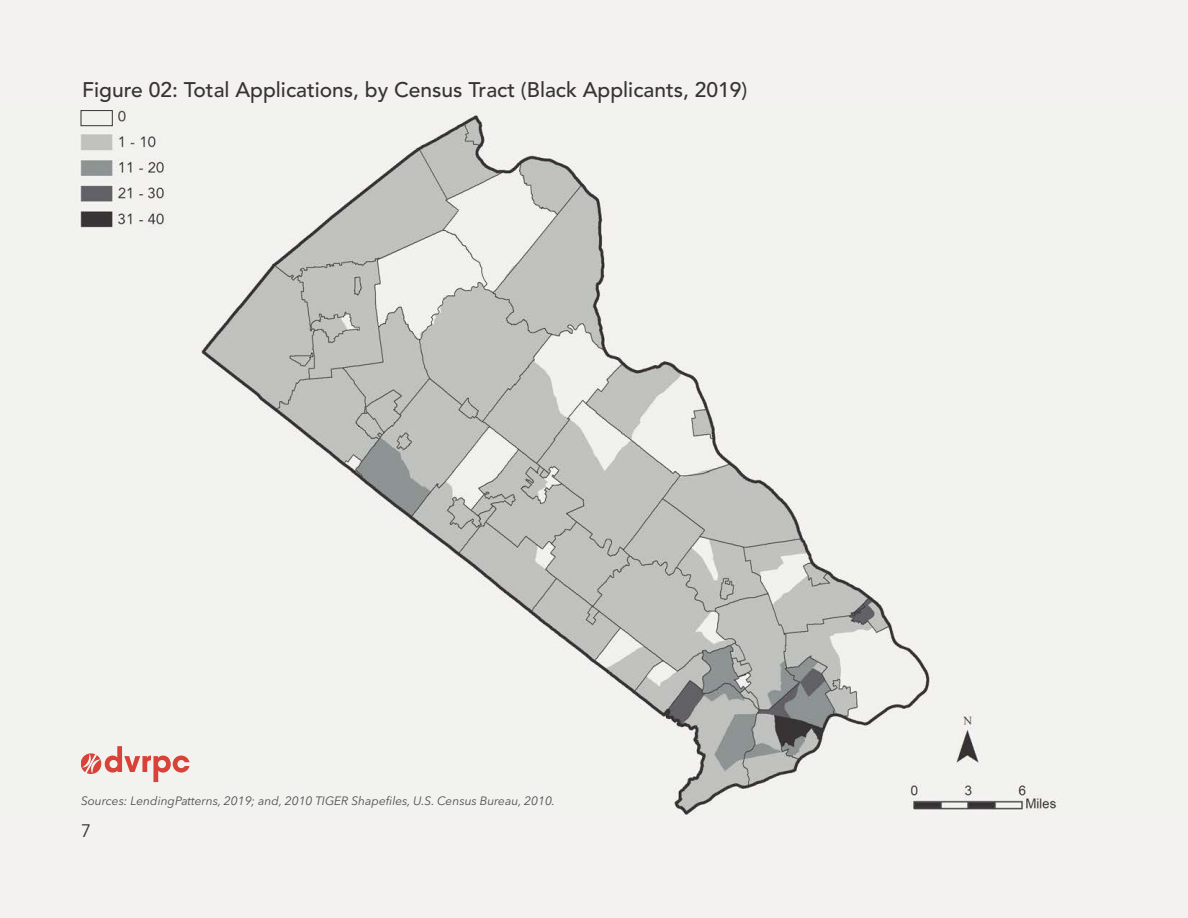
<style>
.page{position:relative;width:1188px;height:918px;background:#f3f2f0}
.page>*{position:absolute;margin:0;border:0;box-sizing:border-box;transform-origin:0 0}
.t1{font:500 21px "Avenir LT Std";color:#373334}
.t2{font:18px "Avenir LT Std";color:#373334}
.Sources{font:italic 12px "Avenir Next LT Pro";color:#4b4c4d}
</style>
<div class="page">
<img style="left:80px;top:107px;width:978px;height:708px">
<svg style="left:81px;top:746px;width:109px;height:36px"></svg>
<div style="left:81px;top:110px;width:32px;height:16px;border:1px solid #373334"></div>
<p class="t1" style="left:82px;top:77px;width:667px">Figure 02: Total Applications, by Census Tract (Black Applicants, 2019)</p>
<p class="Sources" style="left:81px;top:793px;width:476px">Sources: LendingPatterns, 2019; and, 2010 TIGER Shapefiles, U.S. Census Bureau, 2010.</p>
<h2 class="t2" style="left:81px;top:820px;width:12px">7</h2>
</div>
